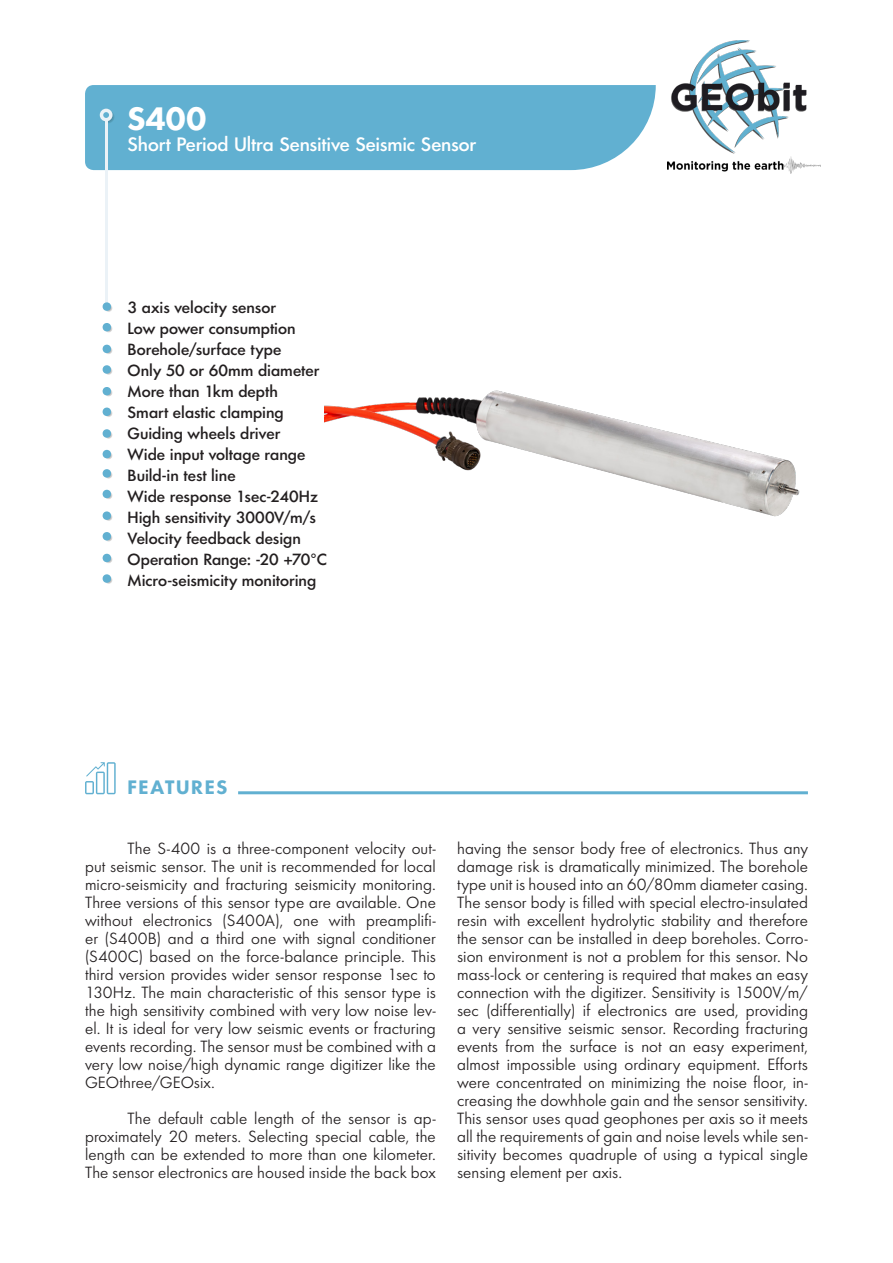
<style>
.page{position:relative;width:893px;height:1263px;background:#fff}
.page>*{position:absolute;margin:0;border:0;box-sizing:border-box;transform-origin:0 0}
.Central_Title{font:700 30px "UB Futura";color:#fff}
.Central_Title-2{font:18px "UB Futura";letter-spacing:-.005em;color:#fff}
.Small_Titles{font:700 18px "UB Futura";letter-spacing:.095em;color:#61b0d1}
.t1{font:100 15px/18px "UB Futura";letter-spacing:.005em;color:#231f20;text-align:justify}
.First_Tags{font:15px "UB Futura";color:#231f20}
</style>
<div class="page">
<div style="left:85px;top:85px;width:571px;height:85px;background:#61b0d1"></div>
<div style="left:96px;top:104px;width:21px;height:22px;background:#61b0d1"></div>
<svg style="left:101px;top:110px;width:14px;height:14px"></svg>
<div style="left:100px;top:109px;width:13px;height:12px;background:#ebf2f7;border-radius:50%"></div>
<svg style="left:103px;top:112px;width:6px;height:6px"></svg>
<img style="left:667px;top:40px;width:154px;height:134px">
<img style="left:325px;top:390px;width:475px;height:127px">
<hr style="left:238px;top:791px;width:570px;height:3px;background:#61b0d1">
<svg style="left:85px;top:762px;width:31px;height:32px"></svg>
<hr style="left:106px;top:120px;width:2px;height:187px;background:#ebf2f7">
<svg style="left:102px;top:302px;width:11px;height:10px"></svg>
<svg style="left:102px;top:387px;width:11px;height:10px"></svg>
<svg style="left:102px;top:469px;width:11px;height:10px"></svg>
<svg style="left:102px;top:553px;width:11px;height:10px"></svg>
<svg style="left:102px;top:344px;width:11px;height:10px"></svg>
<svg style="left:102px;top:429px;width:11px;height:10px"></svg>
<svg style="left:102px;top:511px;width:11px;height:10px"></svg>
<svg style="left:102px;top:323px;width:11px;height:10px"></svg>
<svg style="left:102px;top:407px;width:11px;height:10px"></svg>
<svg style="left:102px;top:489px;width:11px;height:10px"></svg>
<svg style="left:102px;top:574px;width:11px;height:10px"></svg>
<svg style="left:102px;top:365px;width:11px;height:10px"></svg>
<svg style="left:102px;top:449px;width:11px;height:10px"></svg>
<svg style="left:102px;top:532px;width:11px;height:10px"></svg>
<p class="Central_Title" style="left:128px;top:99px;width:81px">S400</p>
<p class="Central_Title-2" style="left:128px;top:133px;width:350px">Short Period Ultra Sensitive Seismic Sensor</p>
<p class="First_Tags" style="left:128px;top:297px;width:150px">3 axis velocity sensor</p>
<p class="First_Tags" style="left:128px;top:318px;width:170px">Low power consumption</p>
<p class="First_Tags" style="left:128px;top:339px;width:155px">Borehole/surface type</p>
<p class="First_Tags" style="left:128px;top:360px;width:193px">Only 50 or 60mm diameter</p>
<p class="First_Tags" style="left:128px;top:381px;width:152px">More than 1km depth</p>
<p class="First_Tags" style="left:128px;top:402px;width:158px">Smart elastic clamping</p>
<p class="First_Tags" style="left:128px;top:423px;width:154px">Guiding wheels driver</p>
<p class="First_Tags" style="left:128px;top:444px;width:179px">Wide input voltage range</p>
<p class="First_Tags" style="left:128px;top:465px;width:110px">Build-in test line</p>
<p class="First_Tags" style="left:128px;top:486px;width:192px">Wide response 1sec-240Hz</p>
<p class="First_Tags" style="left:128px;top:507px;width:190px">High sensitivity 3000V/m/s</p>
<p class="First_Tags" style="left:128px;top:528px;width:175px">Velocity feedback design</p>
<p class="First_Tags" style="left:128px;top:549px;width:201px">Operation Range: -20 +70°C</p>
<p class="First_Tags" style="left:128px;top:570px;width:190px">Micro-seismicity monitoring</p>
<p class="Small_Titles" style="left:128px;top:776px;width:101px">FEATURES</p>
<p class="t1" style="left:85px;top:839px;width:352px;text-indent:43px">The S-400 is a three-component velocity out&shy;put seismic sensor. The unit is recommended for local micro-seismicity and fracturing seismicity monitoring.<br>Three versions of this sensor type are available. One without electronics (S400A), one with preamplifi&shy;er (S400B) and a third one with signal conditioner (S400C) based on the force-balance principle. This third version provides wider sensor response 1sec to 130Hz. The main characteristic of this sensor type is the high sensitivity combined with very low noise lev&shy;el. It is ideal for very low seismic events or fracturing events recording. The sensor must be combined with a very low noise/high dynamic range digitizer like the GEOthree/GEOsix.</p>
<p class="t1" style="left:85px;top:1109px;width:352px;text-indent:43px">The default cable length of the sensor is ap&shy;proximately 20 meters. Selecting special cable, the length can be extended to more than one kilometer.<br>The sensor electronics are housed inside the back box</p>
<p class="t1" style="left:457px;top:839px;width:352px">having the sensor body free of electronics. Thus any damage risk is dramatically minimized. The borehole type unit is housed into an 60/80mm diameter casing.<br>The sensor body is filled with special electro-insulated resin with excellent hydrolytic stability and therefore the sensor can be installed in deep boreholes. Corro&shy;sion environment is not a problem for this sensor. No mass-lock or centering is required that makes an easy connection with the digitizer. Sensitivity is 1500V/m/ sec (differentially) if electronics are used, providing a very sensitive seismic sensor. Recording fracturing events from the surface is not an easy experiment, almost impossible using ordinary equipment. Efforts were concentrated on minimizing the noise floor, in&shy;creasing the dowhhole gain and the sensor sensitivity.<br>This sensor uses quad geophones per axis so it meets all the requirements of gain and noise levels while sen&shy;sitivity becomes quadruple of using a typical single sensing element per axis.</p>
</div>
